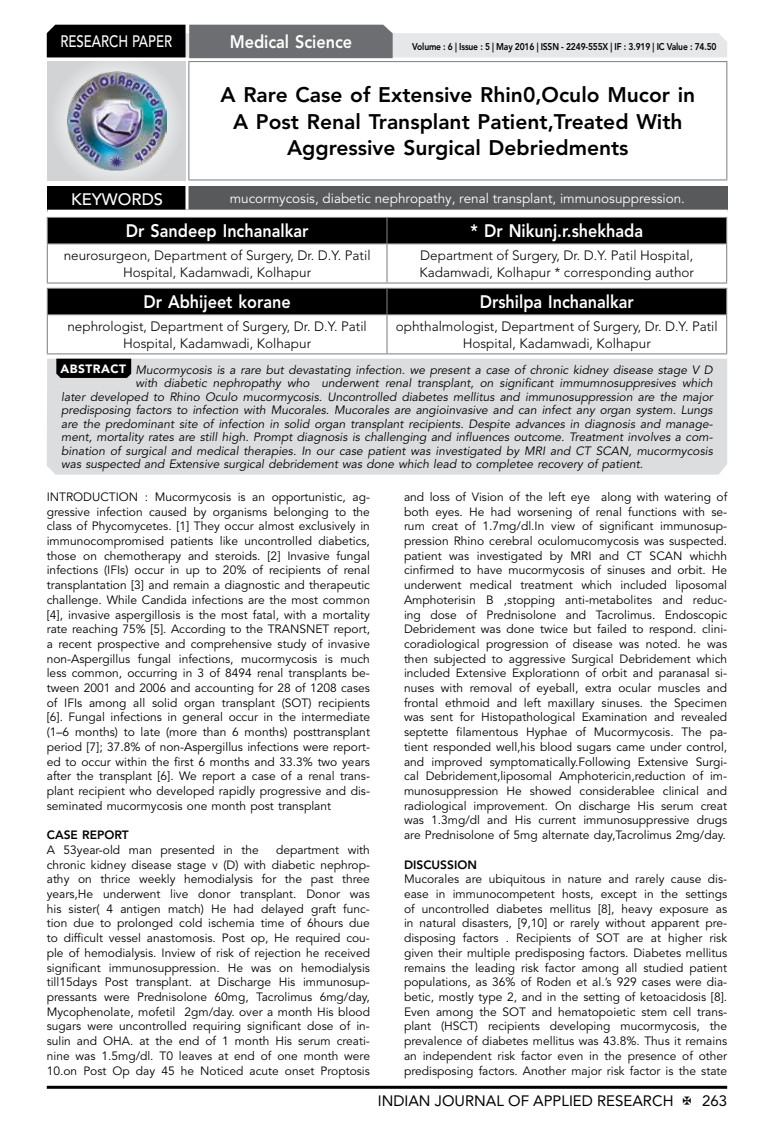
<style>
.page{position:relative;width:774px;height:1136px;background:#fff}
.page>*{position:absolute;margin:0;border:0;box-sizing:border-box;transform-origin:0 0}
.t1{font:800 21px/26.2px "Avenir LT Std";color:#000;text-align:center}
.t2{font:800 18px "Avenir LT Std";color:#fff;scale:.9 1}
.t3{font:500 16.5px "Avenir LT Std";color:#fff;scale:.8 1}
.t4{font:500 16.5px "Avenir LT Std";color:#fff}
.t5{font:15px "Avenir LT Std";color:#000}
.t6{font:300 13.5px/16.2px "Avenir LT Std";color:#000;text-align:center}
.t7{font:13.5px "Avenir LT Std";color:#fff}
.t8{font:12px/14.7px "Avenir LT Std";color:#000;text-align:justify}
.t9{font:italic 12px "Avenir LT Std";color:#000}
.t10{font:800 12px "Avenir LT Std";color:#000}
.t11{font:800 9.75px "Avenir LT Std";letter-spacing:-.02em;color:#000;scale:.87 1}
.s1{font-weight:900;font-style:normal;color:#fff}
</style>
<div class="page">
<hr style="left:47px;top:1085px;width:680px;height:3px;background:#000">
<div style="left:48px;top:62px;width:137px;height:118px;background:linear-gradient(to right,#d9dadb,#d9dadb)"></div>
<img style="left:68px;top:71px;width:99px;height:100px">
<svg style="left:47px;top:25px;width:680px;height:33px;background:#979899"></svg>
<hr style="left:188px;top:61px;width:539px;height:1px;background:#808285">
<hr style="left:188px;top:62px;width:1px;height:117px;background:#808285">
<hr style="left:726px;top:62px;width:1px;height:117px;background:#808285">
<hr style="left:188px;top:179px;width:539px;height:1px;background:#808285">
<div style="left:47px;top:217px;width:680px;height:26px;background:#000"></div>
<hr style="left:47px;top:243px;width:340px;height:1px;background:#808285">
<hr style="left:47px;top:244px;width:1px;height:38px;background:#808285">
<hr style="left:387px;top:243px;width:340px;height:1px;background:#808285">
<hr style="left:386px;top:244px;width:1px;height:38px;background:#808285">
<hr style="left:726px;top:244px;width:1px;height:38px;background:#808285">
<hr style="left:47px;top:282px;width:340px;height:1px;background:#808285">
<hr style="left:387px;top:282px;width:340px;height:1px;background:#808285">
<div style="left:47px;top:186px;width:140px;height:25px;background:#000"></div>
<div style="left:187px;top:186px;width:541px;height:25px;background:#58595b"></div>
<hr style="left:185px;top:186px;width:3px;height:24px;background:#fff">
<hr style="left:47px;top:210px;width:140px;height:3px;background:#fff">
<hr style="left:187px;top:210px;width:541px;height:3px;background:#fff">
<div style="left:47px;top:358px;width:680px;height:116px;background:#dcddde"></div>
<svg style="left:56px;top:358px;width:75px;height:20px"></svg>
<div style="left:47px;top:288px;width:680px;height:26px;background:#000"></div>
<hr style="left:47px;top:314px;width:340px;height:1px;background:#808285">
<hr style="left:47px;top:315px;width:1px;height:38px;background:#808285">
<hr style="left:387px;top:314px;width:340px;height:1px;background:#808285">
<hr style="left:386px;top:315px;width:1px;height:38px;background:#808285">
<hr style="left:726px;top:315px;width:1px;height:38px;background:#808285">
<hr style="left:47px;top:353px;width:340px;height:1px;background:#808285">
<hr style="left:387px;top:353px;width:340px;height:1px;background:#808285">
<h3 class="t3" style="left:60px;top:32px;width:139px">RESEARCH PAPER</h3>
<h2 class="t2" style="left:230px;top:31px;width:138px">Medical Science</h2>
<p class="t11" style="left:412px;top:41px;width:351px">Volume : 6 | Issue : 5 | May 2016 | ISSN - 2249-555X | IF : 3.919 | IC Value : 74.50</p>
<h1 class="t1" style="left:220px;top:82px;width:476px">A Rare Case of Extensive Rhin0,Oculo Mucor in<br>A Post Renal Transplant Patient,Treated With<br>Aggressive Surgical Debriedments</h1>
<h3 class="t4" style="left:71px;top:189px;width:94px">KEYWORDS</h3>
<p class="t7" style="left:230px;top:190px;width:457px">mucormycosis, diabetic nephropathy, renal transplant, immunosuppression.</p>
<h2 class="t2" style="left:126px;top:220px;width:204px">Dr Sandeep Inchanalkar</h2>
<h2 class="t2" style="left:470px;top:220px;width:193px">* Dr Nikunj.r.shekhada</h2>
<p class="t6" style="left:64px;top:248px;width:308px">neurosurgeon, Department of Surgery, Dr. D.Y. Patil<br>Hospital, Kadamwadi, Kolhapur</p>
<p class="t6" style="left:420px;top:248px;width:276px;text-align:left">Department of Surgery, Dr. D.Y. Patil Hospital,<br>Kadamwadi, Kolhapur * corresponding author</p>
<h2 class="t2" style="left:143px;top:291px;width:165px">Dr Abhijeet korane</h2>
<h2 class="t2" style="left:480px;top:291px;width:173px">Drshilpa Inchanalkar</h2>
<p class="t6" style="left:67px;top:318px;width:301px">nephrologist, Department of Surgery, Dr. D.Y. Patil<br>Hospital, Kadamwadi, Kolhapur</p>
<p class="t6" style="left:396px;top:318px;width:323px">ophthalmologist, Department of Surgery, Dr. D.Y. Patil<br>Hospital, Kadamwadi, Kolhapur</p>
<p class="t9" style="left:61px;top:363px;width:654px"><span class="s1">ABSTRACT</span> Mucormycosis is a rare but devastating infection. we present a case of chronic kidney disease stage V D</p>
<p class="t9" style="left:135px;top:376px;width:579px">with diabetic nephropathy who underwent renal transplant, on significant immumnosuppresives which</p>
<p class="t9" style="left:61px;top:390px;width:653px">later developed to Rhino Oculo mucormycosis. Uncontrolled diabetes mellitus and immunosuppression are the major</p>
<p class="t9" style="left:61px;top:403px;width:653px">predisposing factors to infection with Mucorales. Mucorales are angioinvasive and can infect any organ system. Lungs</p>
<p class="t9" style="left:61px;top:417px;width:653px">are the predominant site of infection in solid organ transplant recipients. Despite advances in diagnosis and manage-</p>
<p class="t9" style="left:61px;top:430px;width:653px">ment, mortality rates are still high. Prompt diagnosis is challenging and influences outcome. Treatment involves a com-</p>
<p class="t9" style="left:61px;top:444px;width:653px">bination of surgical and medical therapies. In our case patient was investigated by MRI and CT SCAN, mucormycosis</p>
<p class="t9" style="left:61px;top:457px;width:583px">was suspected and Extensive surgical debridement was done which lead to completee recovery of patient.</p>
<p class="t8" style="left:47px;top:489px;width:325px">INTRODUCTION : Mucormycosis is an opportunistic, ag&shy;gressive infection caused by organisms belonging to the class of Phycomycetes. [1] They occur almost exclusively in immunocompromised patients like uncontrolled diabetics, those on chemotherapy and steroids. [2] Invasive fungal infections (IFIs) occur in up to 20% of recipients of renal transplantation [3] and remain a diagnostic and therapeutic challenge. While Candida infections are the most common [4], invasive aspergillosis is the most fatal, with a mortality rate reaching 75% [5]. According to the TRANSNET report, a recent prospective and comprehensive study of invasive non-Aspergillus fungal infections, mucormycosis is much less common, occurring in 3 of 8494 renal transplants be&shy;tween 2001 and 2006 and accounting for 28 of 1208 cases of IFIs among all solid organ transplant (SOT) recipients [6]. Fungal infections in general occur in the intermediate (1–6 months) to late (more than 6 months) posttransplant period [7]; 37.8% of non-Aspergillus infections were report&shy;ed to occur within the first 6 months and 33.3% two years after the transplant [6]. We report a case of a renal trans&shy;plant recipient who developed rapidly progressive and dis&shy;seminated mucormycosis one month post transplant</p>
<p class="t10" style="left:47px;top:827px;width:83px">CASE REPORT</p>
<p class="t8" style="left:47px;top:842px;width:214px">A 53year-old man presented in the</p>
<p class="t8" style="left:47px;top:842px;width:325px;text-indent:229px">department with chronic kidney disease stage v (D) with diabetic nephrop&shy;athy on thrice weekly hemodialysis for the past three years,He underwent live donor transplant. Donor was his sister( 4 antigen match) He had delayed graft func&shy;tion due to prolonged cold ischemia time of 6hours due to difficult vessel anastomosis. Post op, He required cou&shy;ple of hemodialysis. Inview of risk of rejection he received significant immunosuppression. He was on hemodialysis till15days Post transplant. at Discharge His immunosup&shy;pressants were Prednisolone 60mg, Tacrolimus 6mg/day, Mycophenolate, mofetil 2gm/day. over a month His blood sugars were uncontrolled requiring significant dose of in&shy;sulin and OHA. at the end of 1 month His serum creati&shy;nine was 1.5mg/dl. T0 leaves at end of one month were 10.on Post Op day 45 he Noticed acute onset Proptosis</p>
<p class="t8" style="left:404px;top:489px;width:325px">and loss of Vision of the left eye along with watering of both eyes. He had worsening of renal functions with se&shy;rum creat of 1.7mg/dl.In view of significant immunosup&shy;pression Rhino cerebral oculomucomycosis was suspected. patient was investigated by MRI and CT SCAN whichh cinfirmed to have mucormycosis of sinuses and orbit. He underwent medical treatment which included liposomal Amphoterisin B ,stopping anti-metabolites and reduc&shy;ing dose of Prednisolone and Tacrolimus. Endoscopic Debridement was done twice but failed to respond. clini&shy;coradiological progression of disease was noted. he was then subjected to aggressive Surgical Debridement which included Extensive Explorationn of orbit and paranasal si&shy;nuses with removal of eyeball, extra ocular muscles and frontal ethmoid and left maxillary sinuses. the Specimen was sent for Histopathological Examination and revealed septette filamentous Hyphae of Mucormycosis. The pa&shy;tient responded well,his blood sugars came under control, and improved symptomatically.Following Extensive Surgi&shy;cal Debridement,liposomal Amphotericin,reduction of im&shy;munosuppression He showed considerablee clinical and radiological improvement. On discharge His serum creat was 1.3mg/dl and His current immunosuppressive drugs are Prednisolone of 5mg alternate day,Tacrolimus 2mg/day.</p>
<p class="t10" style="left:404px;top:857px;width:74px">DISCUSSION</p>
<p class="t8" style="left:404px;top:872px;width:325px">Mucorales are ubiquitous in nature and rarely cause dis&shy;ease in immunocompetent hosts, except in the settings of uncontrolled diabetes mellitus [8], heavy exposure as in natural disasters, [9,10] or rarely without apparent pre&shy;disposing factors . Recipients of SOT are at higher risk given their multiple predisposing factors. Diabetes mellitus remains the leading risk factor among all studied patient populations, as 36% of Roden et al.’s 929 cases were dia&shy;betic, mostly type 2, and in the setting of ketoacidosis [8].<br>Even among the SOT and hematopoietic stem cell trans&shy;plant (HSCT) recipients developing mucormycosis, the prevalence of diabetes mellitus was 43.8%. Thus it remains an independent risk factor even in the presence of other predisposing factors. Another major risk factor is the state</p>
<p class="t5" style="left:378px;top:1091px;width:297px">INDIAN JOURNAL OF APPLIED RESEARCH</p>
<p class="t5" style="left:702px;top:1091px;width:27px">263</p>
</div>
